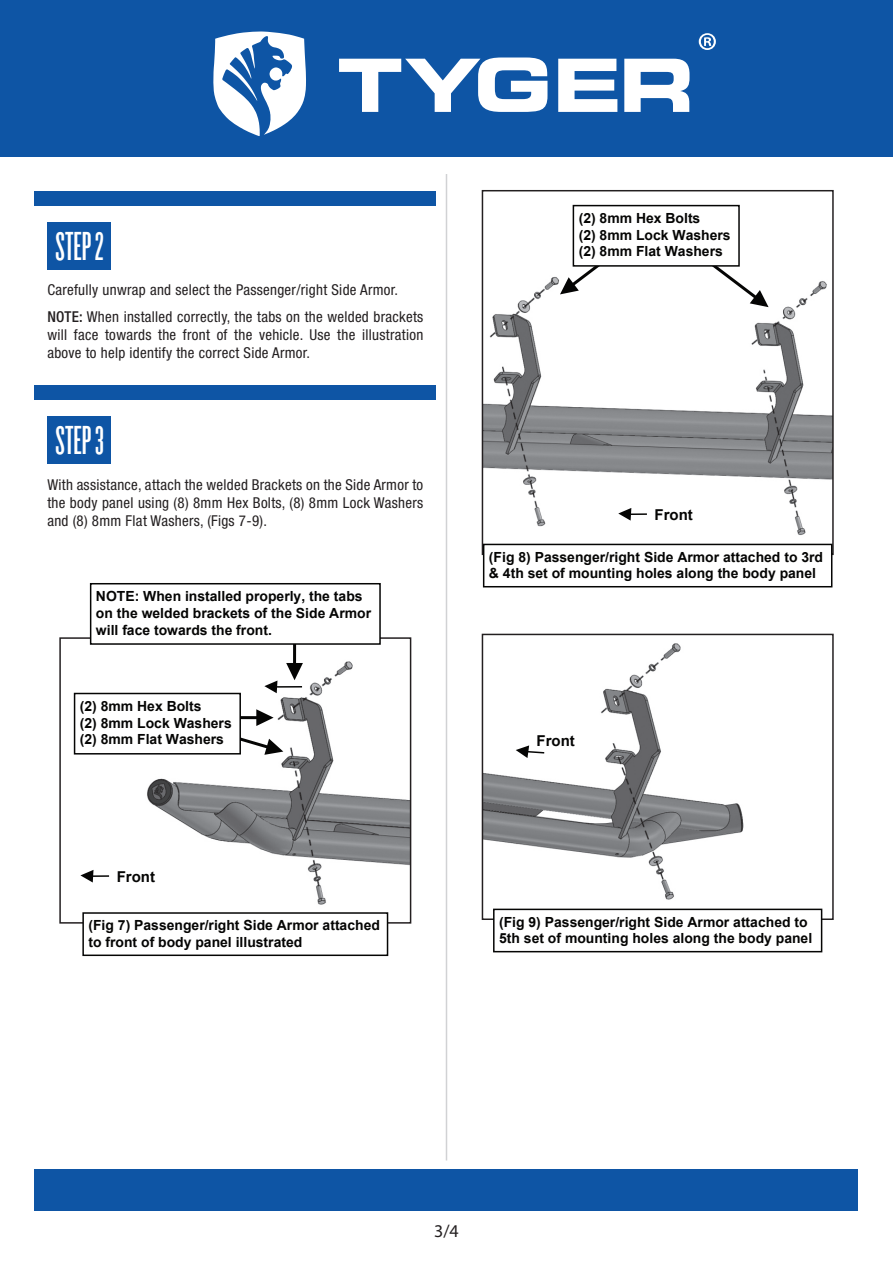
<style>
.page{position:relative;width:893px;height:1263px;background:#fff}
.page>*{position:absolute;margin:0;border:0;box-sizing:border-box;transform-origin:0 0}
.t1{font:41.85px "Knockout HTF46 Flyweight";color:#fff}
.t2{font:18px "Myriad Pro";color:#231f20}
.t3{font:condensed 15px/18px "Helvetica Neue LT Std";letter-spacing:.02em;color:#231f20}
.t4{font:700 15px "Arial";color:#050504}
.t5{font:700 13.95px/16.8px "Arial";color:#050504}
.s1{font-weight:500}
</style>
<div class="page">
<div style="left:35px;top:1169px;width:823px;height:41px;background:#0e55a5"></div>
<hr style="left:446px;top:174px;width:1px;height:986px;background:#d1d2d4">
<div style="left:0;top:0;width:893px;height:157px;background:#0e55a5"></div>
<svg style="left:339px;top:58px;width:208px;height:54px"></svg>
<svg style="left:558px;top:59px;width:59px;height:53px"></svg>
<svg style="left:624px;top:59px;width:65px;height:53px"></svg>
<svg style="left:213px;top:31px;width:93px;height:105px"></svg>
<svg style="left:699px;top:33px;width:17px;height:17px"></svg>
<div style="left:47px;top:222px;width:63px;height:47px;background:#0e55a5"></div>
<div style="left:35px;top:191px;width:401px;height:15px;background:#0e55a5"></div>
<div style="left:47px;top:417px;width:63px;height:47px;background:#0e55a5"></div>
<div style="left:35px;top:385px;width:401px;height:15px;background:#0e55a5"></div>
<img style="left:133px;top:661px;width:275px;height:244px">
<svg style="left:80px;top:870px;width:29px;height:12px"></svg>
<svg style="left:264px;top:645px;width:39px;height:48px"></svg>
<div style="left:90px;top:583px;width:291px;height:62px;border:2px solid #050504"></div>
<div style="left:82px;top:912px;width:306px;height:44px;border:2px solid #050504"></div>
<svg style="left:176px;top:709px;width:107px;height:46px"></svg>
<div style="left:75px;top:693px;width:165px;height:61px;background:#fff"></div>
<div style="left:74px;top:693px;width:167px;height:61px;border:2px solid #050504"></div>
<img style="left:485px;top:643px;width:259px;height:257px">
<div style="left:482px;top:634px;width:352px;height:286px;border:2px solid #231f20"></div>
<div style="left:494px;top:909px;width:328px;height:43px;background:#fff"></div>
<div style="left:493px;top:909px;width:329px;height:43px;border:2px solid #050504"></div>
<svg style="left:516px;top:745px;width:28px;height:13px"></svg>
<img style="left:485px;top:276px;width:346px;height:259px">
<div style="left:482px;top:190px;width:352px;height:365px;border:2px solid #231f20"></div>
<svg style="left:560px;top:234px;width:79px;height:60px"></svg>
<svg style="left:689px;top:267px;width:80px;height:40px"></svg>
<div style="left:484px;top:544px;width:348px;height:43px;background:#fff"></div>
<div style="left:483px;top:544px;width:349px;height:43px;border:2px solid #050504"></div>
<svg style="left:618px;top:508px;width:29px;height:13px"></svg>
<div style="left:573px;top:206px;width:166px;height:60px;background:#fff"></div>
<div style="left:573px;top:205px;width:167px;height:62px;border:2px solid #050504"></div>
<h1 class="t1" style="left:56px;top:225px;width:50px">STEP 2</h1>
<p class="t3" style="left:47px;top:276px;width:377px;line-height:27px">Carefully unwrap and select the Passenger/right Side Armor.<br><span class="s1">NOTE:</span> When installed correctly, the tabs on the welded brackets</p>
<p class="t3" style="left:47px;top:326px;width:377px">will face towards the front of the vehicle. Use the illustration above to help identify the correct Side Armor.</p>
<h1 class="t1" style="left:56px;top:420px;width:50px">STEP 3</h1>
<p class="t3" style="left:47px;top:475px;width:377px;text-align:justify">With assistance, attach the welded Brackets on the Side Armor to the body panel using (8) 8mm Hex Bolts, (8) 8mm Lock Washers and (8) 8mm Flat Washers, (Figs 7-9).</p>
<p class="t5" style="left:96px;top:588px;width:277px">NOTE: When installed properly, the tabs on the welded brackets of the Side Armor will face towards the front.</p>
<p class="t5" style="left:80px;top:698px;width:153px">(2) 8mm Hex Bolts<br>(2) 8mm Lock Washers (2) 8mm Flat Washers</p>
<p class="t4" style="left:117px;top:866px;width:40px">Front</p>
<p class="t5" style="left:88px;top:917px;width:293px">(Fig 7) Passenger/right Side Armor attached to front of body panel illustrated</p>
<p class="t5" style="left:579px;top:210px;width:153px">(2) 8mm Hex Bolts<br>(2) 8mm Lock Washers (2) 8mm Flat Washers</p>
<p class="t4" style="left:655px;top:505px;width:40px">Front</p>
<p class="t5" style="left:489px;top:549px;width:336px">(Fig 8) Passenger/right Side Armor attached to 3rd &amp; 4th set of mounting holes along the body panel</p>
<p class="t4" style="left:537px;top:730px;width:40px">Front</p>
<p class="t5" style="left:499px;top:914px;width:315px">(Fig 9) Passenger/right Side Armor attached to<br>5th set of mounting holes along the body panel</p>
<p class="t2" style="left:434px;top:1220px;width:26px">3/4</p>
</div>
